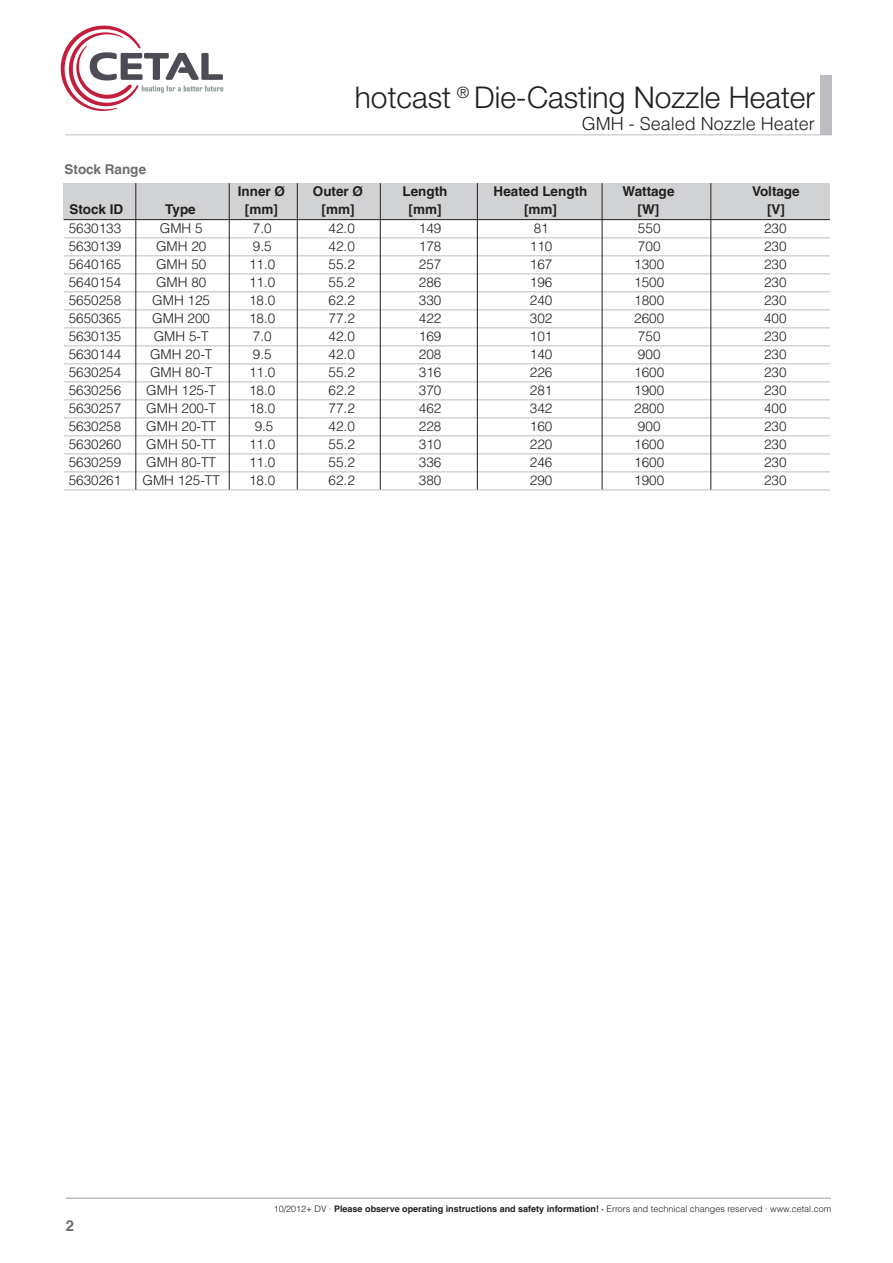
<style>
.page{position:relative;width:893px;height:1263px;background:#fff}
.page>*{position:absolute;margin:0;border:0;box-sizing:border-box;transform-origin:0 0}
.t1{font:300 30px "Helvetica Neue";color:#231f20}
.t2{font:300 18px "Helvetica LT Pro";color:#231f20}
.t3{font:700 15px "Helvetica LT Pro";color:#6c6d70}
.t4{font:300 13.5px "Helvetica LT Pro";color:#231f20}
.t5{font:700 13.5px "Helvetica LT Pro";color:#231f20}
.t6{font:700 13.5px "Helvetica LT Pro";color:#6c6d70}
.t7{font:300 9px "Helvetica LT Pro";color:#231f20}
.s1{font-weight:700}
</style>
<div class="page">
<svg style="left:61px;top:26px;width:162px;height:85px"></svg>
<div style="left:820px;top:76px;width:11px;height:59px;background:#bcbdc0"></div>
<hr style="left:66px;top:134px;width:765px;height:1px;background:#bcbdc0">
<hr style="left:64px;top:345px;width:766px;height:1px;background:#bcbdc0">
<div style="left:64px;top:183px;width:766px;height:36px;background:#d1d2d4"></div>
<hr style="left:64px;top:219px;width:766px;height:1px;background:#231f20">
<hr style="left:64px;top:237px;width:766px;height:1px;background:#bcbdc0">
<hr style="left:64px;top:255px;width:766px;height:1px;background:#bcbdc0">
<hr style="left:64px;top:273px;width:766px;height:1px;background:#bcbdc0">
<hr style="left:64px;top:291px;width:766px;height:1px;background:#bcbdc0">
<hr style="left:64px;top:309px;width:766px;height:1px;background:#bcbdc0">
<hr style="left:64px;top:327px;width:766px;height:1px;background:#bcbdc0">
<hr style="left:64px;top:363px;width:766px;height:1px;background:#bcbdc0">
<hr style="left:64px;top:381px;width:766px;height:1px;background:#bcbdc0">
<hr style="left:64px;top:399px;width:766px;height:1px;background:#bcbdc0">
<hr style="left:64px;top:417px;width:766px;height:1px;background:#bcbdc0">
<hr style="left:64px;top:435px;width:766px;height:1px;background:#bcbdc0">
<hr style="left:64px;top:453px;width:766px;height:1px;background:#bcbdc0">
<hr style="left:64px;top:471px;width:766px;height:1px;background:#bcbdc0">
<hr style="left:64px;top:489px;width:766px;height:1px;background:#bcbdc0">
<hr style="left:66px;top:1197px;width:765px;height:2px;background:#bcbdc0">
<hr style="left:135px;top:183px;width:1px;height:306px;background:#231f20">
<hr style="left:229px;top:183px;width:1px;height:306px;background:#231f20">
<hr style="left:297px;top:183px;width:1px;height:306px;background:#231f20">
<hr style="left:380px;top:183px;width:1px;height:306px;background:#231f20">
<hr style="left:477px;top:183px;width:1px;height:306px;background:#231f20">
<hr style="left:602px;top:183px;width:1px;height:306px;background:#231f20">
<hr style="left:710px;top:183px;width:1px;height:306px;background:#231f20">
<p class="t6" style="left:65px;top:161px;width:83px">Stock Range</p>
<p class="t1" style="left:355px;top:73px;width:462px">hotcast <sup>®</sup> Die-Casting Nozzle Heater</p>
<p class="t2" style="left:582px;top:112px;width:235px">GMH - Sealed Nozzle Heater</p>
<p class="t5" style="left:238px;top:182px;width:49px">Inner Ø</p>
<p class="t5" style="left:313px;top:182px;width:52px">Outer Ø</p>
<p class="t5" style="left:402px;top:182px;width:46px">Length</p>
<p class="t5" style="left:494px;top:182px;width:95px">Heated Length</p>
<p class="t5" style="left:622px;top:182px;width:53px">Wattage</p>
<p class="t5" style="left:752px;top:182px;width:49px">Voltage</p>
<p class="t5" style="left:69px;top:200px;width:55px">Stock ID</p>
<p class="t5" style="left:165px;top:200px;width:32px">Type</p>
<p class="t5" style="left:245px;top:200px;width:34px">[mm]</p>
<p class="t5" style="left:321px;top:200px;width:34px">[mm]</p>
<p class="t5" style="left:408px;top:200px;width:34px">[mm]</p>
<p class="t5" style="left:524px;top:200px;width:34px">[mm]</p>
<p class="t5" style="left:638px;top:200px;width:23px">[W]</p>
<p class="t5" style="left:767px;top:200px;width:19px">[V]</p>
<p class="t4" style="left:69px;top:219px;width:54px">5630133</p>
<p class="t4" style="left:160px;top:219px;width:44px">GMH 5</p>
<p class="t4" style="left:253px;top:219px;width:20px">7.0</p>
<p class="t4" style="left:329px;top:219px;width:28px">42.0</p>
<p class="t4" style="left:419px;top:219px;width:24px">149</p>
<p class="t4" style="left:534px;top:219px;width:17px">81</p>
<p class="t4" style="left:638px;top:219px;width:24px">550</p>
<p class="t4" style="left:764px;top:219px;width:24px">230</p>
<p class="t4" style="left:69px;top:237px;width:54px">5630139</p>
<p class="t4" style="left:156px;top:237px;width:52px">GMH 20</p>
<p class="t4" style="left:253px;top:237px;width:20px">9.5</p>
<p class="t4" style="left:329px;top:237px;width:28px">42.0</p>
<p class="t4" style="left:419px;top:237px;width:24px">178</p>
<p class="t4" style="left:530px;top:237px;width:24px">110</p>
<p class="t4" style="left:638px;top:237px;width:24px">700</p>
<p class="t4" style="left:764px;top:237px;width:24px">230</p>
<p class="t4" style="left:69px;top:255px;width:54px">5640165</p>
<p class="t4" style="left:156px;top:255px;width:52px">GMH 50</p>
<p class="t4" style="left:249px;top:255px;width:28px">11.0</p>
<p class="t4" style="left:329px;top:255px;width:28px">55.2</p>
<p class="t4" style="left:419px;top:255px;width:24px">257</p>
<p class="t4" style="left:530px;top:255px;width:24px">167</p>
<p class="t4" style="left:634px;top:255px;width:32px">1300</p>
<p class="t4" style="left:764px;top:255px;width:24px">230</p>
<p class="t4" style="left:69px;top:273px;width:54px">5640154</p>
<p class="t4" style="left:156px;top:273px;width:52px">GMH 80</p>
<p class="t4" style="left:249px;top:273px;width:28px">11.0</p>
<p class="t4" style="left:329px;top:273px;width:28px">55.2</p>
<p class="t4" style="left:419px;top:273px;width:24px">286</p>
<p class="t4" style="left:530px;top:273px;width:24px">196</p>
<p class="t4" style="left:634px;top:273px;width:32px">1500</p>
<p class="t4" style="left:764px;top:273px;width:24px">230</p>
<p class="t4" style="left:69px;top:291px;width:54px">5650258</p>
<p class="t4" style="left:152px;top:291px;width:59px">GMH 125</p>
<p class="t4" style="left:249px;top:291px;width:28px">18.0</p>
<p class="t4" style="left:329px;top:291px;width:28px">62.2</p>
<p class="t4" style="left:419px;top:291px;width:24px">330</p>
<p class="t4" style="left:530px;top:291px;width:24px">240</p>
<p class="t4" style="left:634px;top:291px;width:32px">1800</p>
<p class="t4" style="left:764px;top:291px;width:24px">230</p>
<p class="t4" style="left:69px;top:309px;width:54px">5650365</p>
<p class="t4" style="left:152px;top:309px;width:59px">GMH 200</p>
<p class="t4" style="left:249px;top:309px;width:28px">18.0</p>
<p class="t4" style="left:329px;top:309px;width:28px">77.2</p>
<p class="t4" style="left:419px;top:309px;width:24px">422</p>
<p class="t4" style="left:530px;top:309px;width:24px">302</p>
<p class="t4" style="left:634px;top:309px;width:32px">2600</p>
<p class="t4" style="left:764px;top:309px;width:24px">400</p>
<p class="t4" style="left:69px;top:327px;width:54px">5630135</p>
<p class="t4" style="left:154px;top:327px;width:56px">GMH 5-T</p>
<p class="t4" style="left:253px;top:327px;width:20px">7.0</p>
<p class="t4" style="left:329px;top:327px;width:28px">42.0</p>
<p class="t4" style="left:419px;top:327px;width:24px">169</p>
<p class="t4" style="left:530px;top:327px;width:24px">101</p>
<p class="t4" style="left:638px;top:327px;width:24px">750</p>
<p class="t4" style="left:764px;top:327px;width:24px">230</p>
<p class="t4" style="left:69px;top:345px;width:54px">5630144</p>
<p class="t4" style="left:150px;top:345px;width:64px">GMH 20-T</p>
<p class="t4" style="left:253px;top:345px;width:20px">9.5</p>
<p class="t4" style="left:329px;top:345px;width:28px">42.0</p>
<p class="t4" style="left:419px;top:345px;width:24px">208</p>
<p class="t4" style="left:530px;top:345px;width:24px">140</p>
<p class="t4" style="left:638px;top:345px;width:24px">900</p>
<p class="t4" style="left:764px;top:345px;width:24px">230</p>
<p class="t4" style="left:69px;top:363px;width:54px">5630254</p>
<p class="t4" style="left:150px;top:363px;width:64px">GMH 80-T</p>
<p class="t4" style="left:249px;top:363px;width:28px">11.0</p>
<p class="t4" style="left:329px;top:363px;width:28px">55.2</p>
<p class="t4" style="left:419px;top:363px;width:24px">316</p>
<p class="t4" style="left:530px;top:363px;width:24px">226</p>
<p class="t4" style="left:634px;top:363px;width:32px">1600</p>
<p class="t4" style="left:764px;top:363px;width:24px">230</p>
<p class="t4" style="left:69px;top:381px;width:54px">5630256</p>
<p class="t4" style="left:146px;top:381px;width:71px">GMH 125-T</p>
<p class="t4" style="left:249px;top:381px;width:28px">18.0</p>
<p class="t4" style="left:329px;top:381px;width:28px">62.2</p>
<p class="t4" style="left:419px;top:381px;width:24px">370</p>
<p class="t4" style="left:530px;top:381px;width:24px">281</p>
<p class="t4" style="left:634px;top:381px;width:32px">1900</p>
<p class="t4" style="left:764px;top:381px;width:24px">230</p>
<p class="t4" style="left:69px;top:399px;width:54px">5630257</p>
<p class="t4" style="left:146px;top:399px;width:71px">GMH 200-T</p>
<p class="t4" style="left:249px;top:399px;width:28px">18.0</p>
<p class="t4" style="left:329px;top:399px;width:28px">77.2</p>
<p class="t4" style="left:419px;top:399px;width:24px">462</p>
<p class="t4" style="left:530px;top:399px;width:24px">342</p>
<p class="t4" style="left:634px;top:399px;width:32px">2800</p>
<p class="t4" style="left:764px;top:399px;width:24px">400</p>
<p class="t4" style="left:69px;top:417px;width:54px">5630258</p>
<p class="t4" style="left:146px;top:417px;width:71px">GMH 20-TT</p>
<p class="t4" style="left:255px;top:417px;width:20px">9.5</p>
<p class="t4" style="left:329px;top:417px;width:28px">42.0</p>
<p class="t4" style="left:419px;top:417px;width:24px">228</p>
<p class="t4" style="left:530px;top:417px;width:24px">160</p>
<p class="t4" style="left:638px;top:417px;width:24px">900</p>
<p class="t4" style="left:764px;top:417px;width:24px">230</p>
<p class="t4" style="left:69px;top:435px;width:54px">5630260</p>
<p class="t4" style="left:146px;top:435px;width:71px">GMH 50-TT</p>
<p class="t4" style="left:249px;top:435px;width:28px">11.0</p>
<p class="t4" style="left:329px;top:435px;width:28px">55.2</p>
<p class="t4" style="left:419px;top:435px;width:24px">310</p>
<p class="t4" style="left:530px;top:435px;width:24px">220</p>
<p class="t4" style="left:634px;top:435px;width:32px">1600</p>
<p class="t4" style="left:764px;top:435px;width:24px">230</p>
<p class="t4" style="left:69px;top:453px;width:54px">5630259</p>
<p class="t4" style="left:146px;top:453px;width:71px">GMH 80-TT</p>
<p class="t4" style="left:249px;top:453px;width:28px">11.0</p>
<p class="t4" style="left:329px;top:453px;width:28px">55.2</p>
<p class="t4" style="left:419px;top:453px;width:24px">336</p>
<p class="t4" style="left:530px;top:453px;width:24px">246</p>
<p class="t4" style="left:634px;top:453px;width:32px">1600</p>
<p class="t4" style="left:764px;top:453px;width:24px">230</p>
<p class="t4" style="left:69px;top:471px;width:54px">5630261</p>
<p class="t4" style="left:143px;top:471px;width:79px">GMH 125-TT</p>
<p class="t4" style="left:249px;top:471px;width:28px">18.0</p>
<p class="t4" style="left:329px;top:471px;width:28px">62.2</p>
<p class="t4" style="left:419px;top:471px;width:24px">380</p>
<p class="t4" style="left:530px;top:471px;width:24px">290</p>
<p class="t4" style="left:634px;top:471px;width:32px">1900</p>
<p class="t4" style="left:764px;top:471px;width:24px">230</p>
<p class="t3" style="left:66px;top:1217px;width:10px">2</p>
<p class="t7" style="left:274px;top:1203px;width:559px">10/2012+ DV · <span class="s1">Please observe operating instructions and safety information! ·</span> Errors and technical changes reserved · www.cetal.com</p>
</div>
